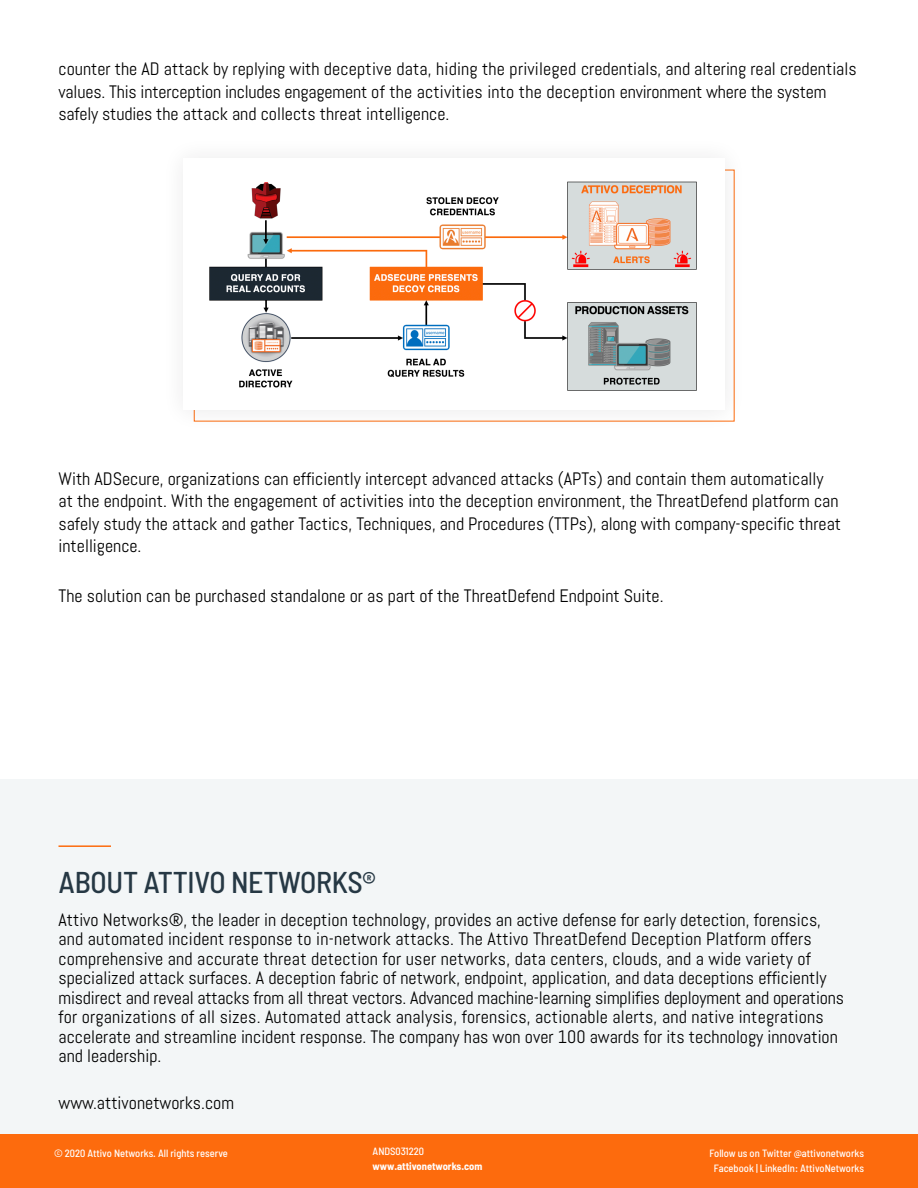
<style>
.page{position:relative;width:918px;height:1188px;background:#fff}
.page>*{position:absolute;margin:0;border:0;box-sizing:border-box;transform-origin:0 0}
.Section_Title_Width{font:500 semi-condensed 30px "Barlow";letter-spacing:-.01em;color:#263844}
.Body_Content{font:18px/19.5px "Abel";color:#000}
.t1{font:500 semi-condensed 10.5px/15px "Barlow";color:#fff;text-align:center}
.t2{font:700 semi-condensed 10.5px "Barlow";color:#fff}
</style>
<div class="page">
<div style="left:0;top:1134px;width:918px;height:54px;background:#fd6b0d"></div>
<div style="left:0;top:780px;width:918px;height:354px;background:#f3f6f7"></div>
<hr style="left:58px;top:845px;width:53px;height:2px;background:#fd6b0d">
<img style="left:209px;top:181px;width:488px;height:210px">
<p class="Body_Content" style="left:58px;top:58px;width:800px;line-height:22.5px">counter the AD attack by replying with deceptive data, hiding the privileged credentials, and altering real credentials values. This interception includes engagement of the activities into the deception environment where the system safely studies the attack and collects threat intelligence.</p>
<p class="Body_Content" style="left:58px;top:467px;width:784px;line-height:22.5px">With ADSecure, organizations can efficiently intercept advanced attacks (APTs) and contain them automatically at the endpoint. With the engagement of activities into the deception environment, the ThreatDefend platform can safely study the attack and gather Tactics, Techniques, and Procedures (TTPs), along with company-specific threat intelligence.</p>
<p class="Body_Content" style="left:58px;top:586px;width:607px">The solution can be purchased standalone or as part of the ThreatDefend Endpoint Suite.</p>
<p class="Section_Title_Width" style="left:58px;top:863px;width:319px">ABOUT ATTIVO NETWORKS®</p>
<p class="Body_Content" style="left:58px;top:910px;width:787px">Attivo Networks®, the leader in deception technology, provides an active defense for early detection, forensics, and automated incident response to in-network attacks. The Attivo ThreatDefend Deception Platform offers comprehensive and accurate threat detection for user networks, data centers, clouds, and a wide variety of specialized attack surfaces. A deception fabric of network, endpoint, application, and data deceptions efficiently misdirect and reveal attacks from all threat vectors. Advanced machine-learning simplifies deployment and operations for organizations of all sizes. Automated attack analysis, forensics, actionable alerts, and native integrations accelerate and streamline incident response. The company has won over 100 awards for its technology innovation and leadership.</p>
<p class="Body_Content" style="left:58px;top:1093px;width:177px">www.attivonetworks.com</p>
<p class="t1" style="left:373px;top:1144px;width:53px">ANDS031220</p>
<p class="t2" style="left:373px;top:1160px;width:111px">www.attivonetworks.com</p>
<p class="t1" style="left:54px;top:1146px;width:176px">© 2020 Attivo Networks. All rights reserve</p>
<p class="t1" style="left:710px;top:1146px;width:156px">Follow us on Twitter @attivonetworks<br>Facebook | LinkedIn: AttivoNetworks</p>
</div>
